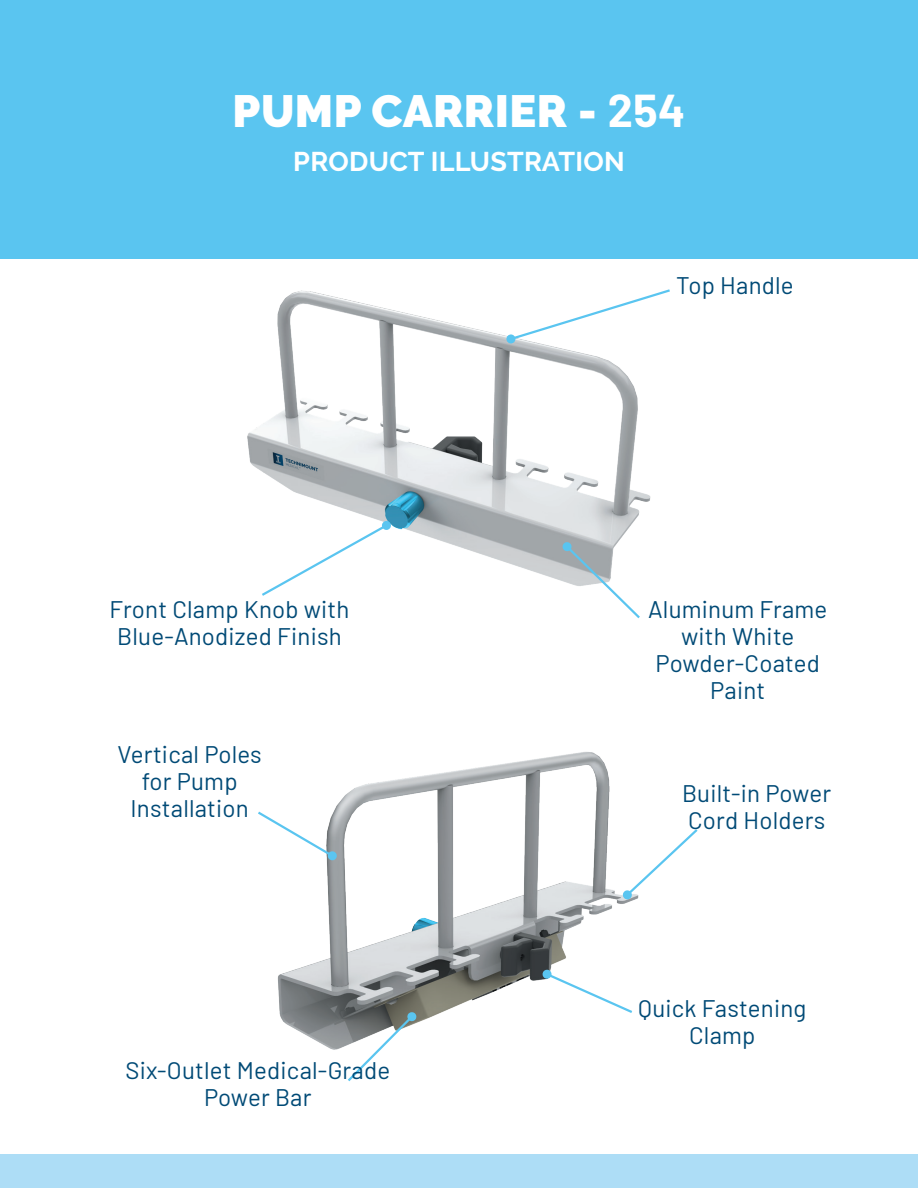
<style>
.page{position:relative;width:918px;height:1188px;background:#fff}
.page>*{position:absolute;margin:0;border:0;box-sizing:border-box;transform-origin:0 0}
.t1{font:900 45px "Raleway";letter-spacing:.01em;color:#fff}
.t2{font:700 27px "Raleway";letter-spacing:.01em;color:#fff}
.t3{font:24px/27px "Barlow";letter-spacing:.01em;color:#004a76;text-align:center}
.s1{font-family:"Barlow";font-weight:700}
</style>
<div class="page">
<img style="left:277px;top:752px;width:357px;height:298px">
<img style="left:247px;top:290px;width:404px;height:291px">
<svg style="left:259px;top:522px;width:131px;height:74px"></svg>
<div style="left:382px;top:521px;width:9px;height:9px;background:#5ac5f0;border-radius:50%"></div>
<svg style="left:345px;top:1012px;width:72px;height:70px"></svg>
<div style="left:0;top:0;width:918px;height:258px;background:#5ac5f0"></div>
<div style="left:0;top:1155px;width:918px;height:33px;background:#adddf6"></div>
<svg style="left:508px;top:289px;width:162px;height:53px"></svg>
<svg style="left:506px;top:334px;width:10px;height:10px"></svg>
<svg style="left:542px;top:969px;width:92px;height:46px"></svg>
<svg style="left:258px;top:809px;width:79px;height:52px"></svg>
<svg style="left:622px;top:827px;width:76px;height:73px"></svg>
<svg style="left:562px;top:542px;width:80px;height:77px"></svg>
<h1 class="t1" style="left:233px;top:85px;width:454px">PUMP CARRIER - <span class="s1">254</span></h1>
<p class="t2" style="left:293px;top:146px;width:333px">PRODUCT ILLUSTRATION</p>
<p class="t3" style="left:676px;top:270px;width:119px">Top Handle</p>
<p class="t3" style="left:109px;top:594px;width:242px">Front Clamp Knob with<br>Blue-Anodized Finish</p>
<p class="t3" style="left:648px;top:594px;width:181px">Aluminum Frame with White<br>Powder-Coated<br>Paint</p>
<p class="t3" style="left:117px;top:739px;width:146px">Vertical Poles for Pump<br>Installation</p>
<p class="t3" style="left:125px;top:1055px;width:266px">Six-Outlet Medical-Grade<br>Power Bar</p>
<p class="t3" style="left:682px;top:778px;width:150px;text-align:left">Built-in Power<br>Cord Holders</p>
<p class="t3" style="left:638px;top:993px;width:170px">Quick Fastening<br>Clamp</p>
</div>
